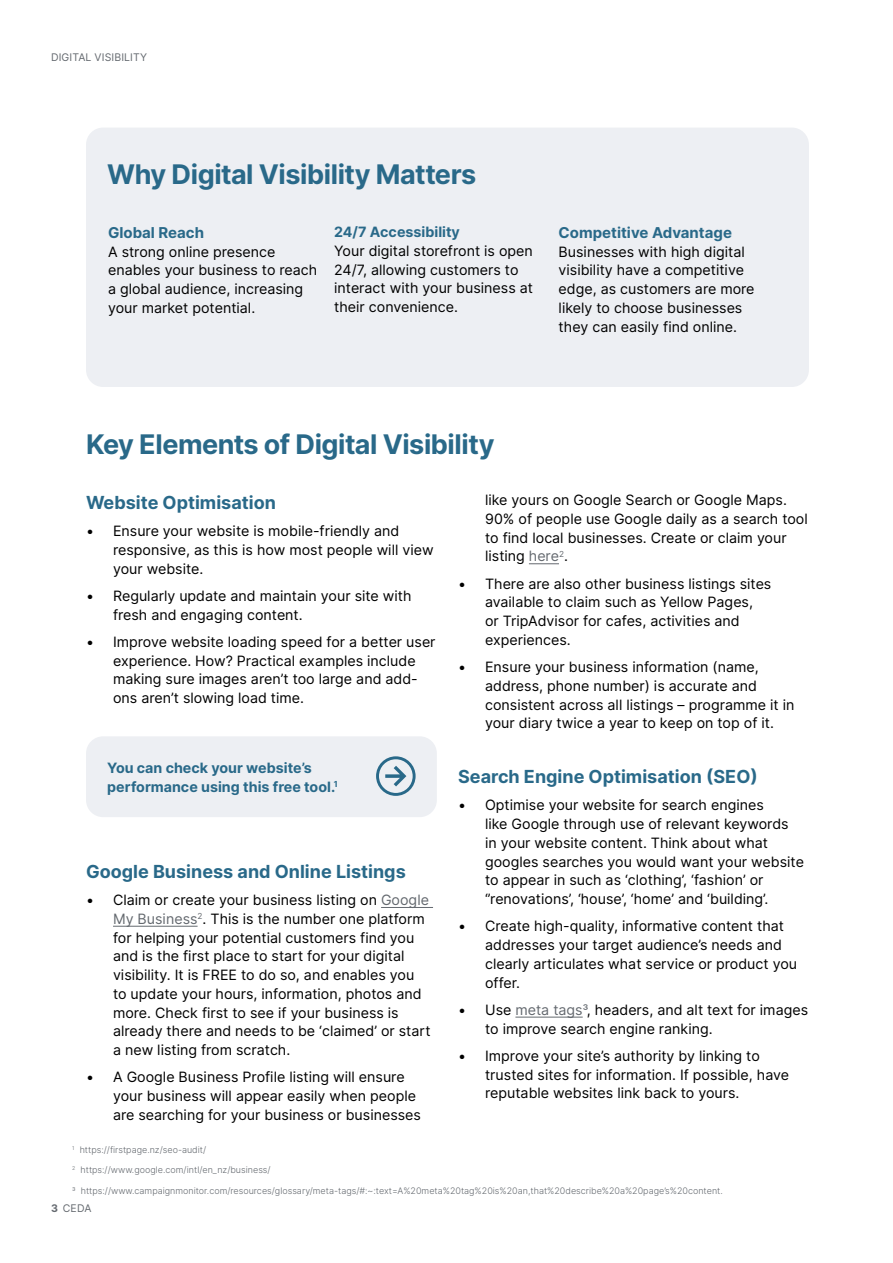
<style>
.page{position:relative;width:893px;height:1263px;background:#fff}
.page>*{position:absolute;margin:0;border:0;box-sizing:border-box;transform-origin:0 0}
.t1{font:700 27px "Inter";letter-spacing:-.015em;color:#296989}
.t2{font:700 18px "Inter";color:#296989}
.t3{font:700 15px "Inter";color:#296989}
.t4{font:14.25px/18.8px "Inter";color:#000}
.t5{font:700 14.25px/18.8px "Inter";color:#296989}
.t6{font:10.5px "Inter";letter-spacing:.01em;color:#64696f}
.t7{font:300 9px "Inter";color:#64696f}
.s1{color:#64696f}
.s2{font-weight:700}
</style>
<div class="page">
<div style="left:86px;top:128px;width:723px;height:259px;background:#edeff3;border-radius:17px"></div>
<div style="left:86px;top:736px;width:351px;height:81px;background:#edeff3;border-radius:17px"></div>
<svg style="left:376px;top:756px;width:40px;height:40px"></svg>
<hr style="left:381px;top:907px;width:52px;height:1px;background:#64696f">
<hr style="left:113px;top:926px;width:85px;height:1px;background:#64696f">
<hr style="left:529px;top:563px;width:30px;height:1px;background:#64696f">
<hr style="left:515px;top:1017px;width:68px;height:1px;background:#64696f">
<p class="t6" style="left:51px;top:50px;width:97px">DIGITAL VISIBILITY</p>
<h1 class="t1" style="left:107px;top:155px;width:371px">Why Digital Visibility Matters</h1>
<p class="t3" style="left:108px;top:222px;width:98px">Global Reach</p>
<p class="t4" style="left:108px;top:242px;width:211px">A strong online presence enables your business to reach a global audience, increasing your market potential.</p>
<p class="t5" style="left:334px;top:222px;width:127px">24/7 Accessibility</p>
<p class="t4" style="left:334px;top:241px;width:200px">Your digital storefront is open<br>24/7, allowing customers to interact with your business at their convenience.</p>
<p class="t3" style="left:559px;top:222px;width:175px">Competitive Advantage</p>
<p class="t4" style="left:559px;top:242px;width:197px">Businesses with high digital visibility have a competitive edge, as customers are more likely to choose businesses they can easily find online.</p>
<h1 class="t1" style="left:86px;top:425px;width:410px">Key Elements of Digital Visibility</h1>
<p class="t2" style="left:86px;top:489px;width:191px">Website Optimisation</p>
<p class="t4" style="left:113px;top:521px;width:322px;text-indent:-27px">• Ensure your website is mobile-friendly and responsive, as this is how most people will view your website.</p>
<p class="t4" style="left:113px;top:586px;width:300px;text-indent:-27px">• Regularly update and maintain your site with fresh and engaging content.</p>
<p class="t4" style="left:113px;top:632px;width:324px;text-indent:-27px">• Improve website loading speed for a better user experience. How? Practical examples include making sure images aren’t too large and add&shy;ons aren’t slowing load time.</p>
<p class="t5" style="left:107px;top:758px;width:232px">You can check your website’s performance using this free tool.<sup>1</sup></p>
<p class="t2" style="left:86px;top:858px;width:321px">Google Business and Online Listings</p>
<p class="t4" style="left:113px;top:890px;width:319px;text-indent:-27px">• Claim or create your business listing on <span class="s1">Google My Business</span><sup>2</sup>. This is the number one platform for helping your potential customers find you and is the first place to start for your digital visibility. It is FREE to do so, and enables you to update your hours, information, photos and more. Check first to see if your business is already there and needs to be ‘claimed’ or start a new listing from scratch.</p>
<p class="t4" style="left:113px;top:1067px;width:309px;text-indent:-27px">• A Google Business Profile listing will ensure your business will appear easily when people are searching for your business or businesses</p>
<p class="t4" style="left:485px;top:490px;width:324px">like yours on Google Search or Google Maps.<br>90% of people use Google daily as a search tool to find local businesses. Create or claim your listing <span class="s1">here</span><sup>2</sup>.</p>
<p class="t4" style="left:485px;top:574px;width:288px;text-indent:-27px">• There are also other business listings sites available to claim such as Yellow Pages,<br>or TripAdvisor for cafes, activities and experiences.</p>
<p class="t4" style="left:485px;top:657px;width:311px;text-indent:-27px">• Ensure your business information (name, address, phone number) is accurate and consistent across all listings – programme it in your diary twice a year to keep on top of it.</p>
<p class="t2" style="left:458px;top:763px;width:301px">Search Engine Optimisation (SEO)</p>
<p class="t4" style="left:485px;top:795px;width:320px;text-indent:-27px">• Optimise your website for search engines<br>like Google through use of relevant keywords<br>in your website content. Think about what googles searches you would want your website to appear in such as ‘clothing’, ‘fashion’ or ‘’renovations’, ‘house’, ‘home’ and ‘building’.</p>
<p class="t4" style="left:485px;top:916px;width:314px;text-indent:-27px">• Create high-quality, informative content that addresses your target audience’s needs and clearly articulates what service or product you offer.</p>
<p class="t4" style="left:485px;top:1000px;width:325px;text-indent:-27px">• Use <span class="s1">meta tags3</span>, headers, and alt text for images to improve search engine ranking.</p>
<p class="t4" style="left:485px;top:1046px;width:305px;text-indent:-27px">• Improve your site’s authority by linking to trusted sites for information. If possible, have reputable websites link back to yours.</p>
<p class="t7" style="left:72px;top:1143px;width:135px"><sup>1</sup> https://firstpage.nz/seo-audit/</p>
<p class="t7" style="left:72px;top:1163px;width:200px"><sup>2</sup> https://www.google.com/intl/en_nz/business/</p>
<p class="t7" style="left:72px;top:1184px;width:652px">3 https://www.campaignmonitor.com/resources/glossary/meta-tags/#:~:text=A%20meta%20tag%20is%20an,that%20describe%20a%20page’s%20content.</p>
<p class="t6" style="left:51px;top:1200px;width:42px"><span class="s2">3</span> CEDA</p>
</div>
